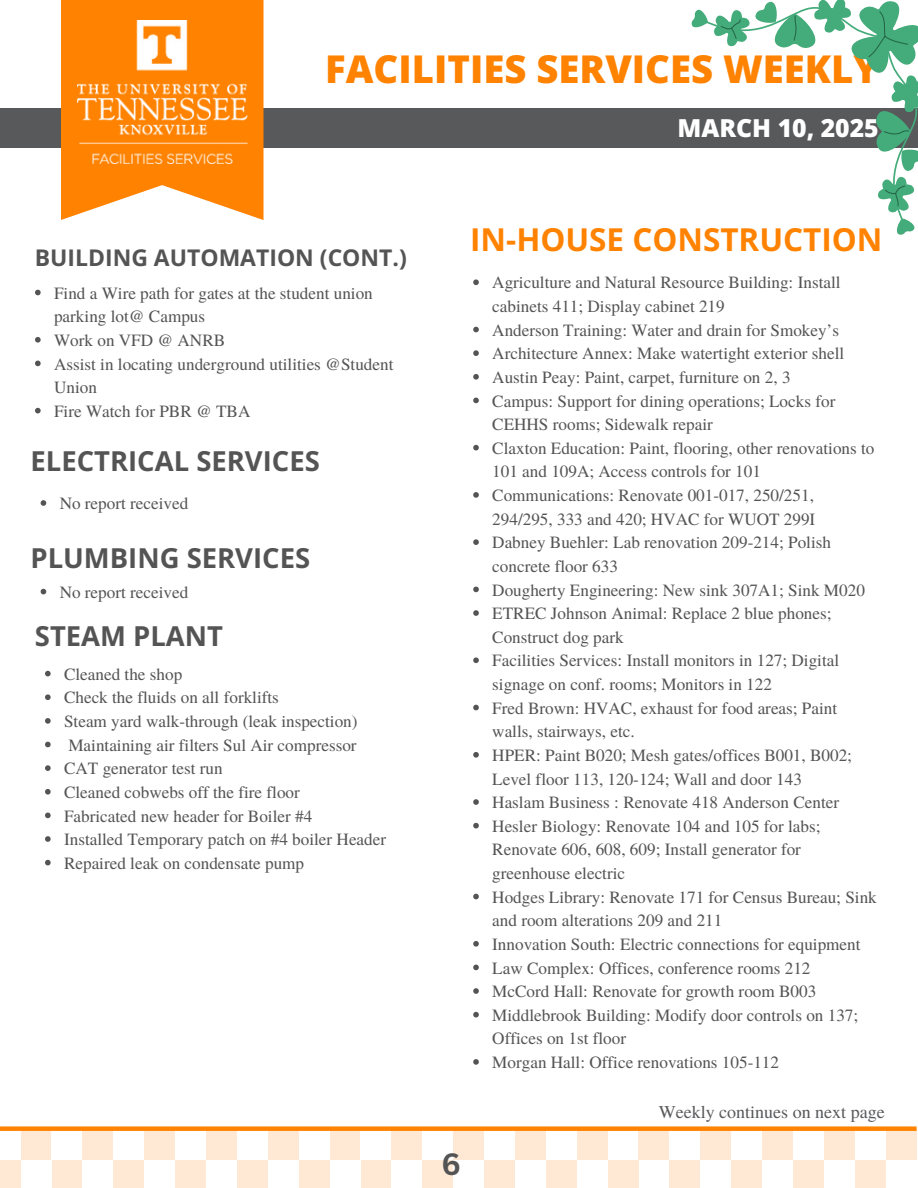
<style>
.page{position:relative;width:918px;height:1188px;background:#fff}
.page>*{position:absolute;margin:0;border:0;box-sizing:border-box;transform-origin:0 0}
.t1{font:800 38.25px "Open Sans";color:#ff8200}
.t2{font:700 31.5px "Open Sans";color:#ff8200}
.t3{font:700 30px "Canva Sans";color:#545454}
.t4{font:700 27.45px "Open Sans";color:#545454}
.t5{font:800 24.75px "Open Sans";color:#fff}
.t6{font:700 22.95px "Open Sans";color:#545454}
.t7{font:18px "Te X Gyre Termes";color:#58595b}
.t8{font:17.1px/23.7px "Te X Gyre Termes";color:#545454}
</style>
<div class="page">
<div style="left:0;top:108px;width:918px;height:40px;background:#58595b"></div>
<svg style="left:61px;top:0;width:203px;height:220px;fill:#ff8200"></svg>
<img style="left:77px;top:20px;width:170px;height:143px">
<div style="left:700px;top:1129px;width:31px;height:31px;background:#ffe9d4"></div>
<div style="left:762px;top:1129px;width:31px;height:31px;background:#ffe9d4"></div>
<div style="left:824px;top:1129px;width:31px;height:31px;background:#ffe9d4"></div>
<div style="left:886px;top:1129px;width:31px;height:31px;background:#ffe9d4"></div>
<div style="left:855px;top:1160px;width:31px;height:28px;background:#ffe9d4"></div>
<div style="left:793px;top:1160px;width:31px;height:28px;background:#ffe9d4"></div>
<div style="left:731px;top:1160px;width:31px;height:28px;background:#ffe9d4"></div>
<div style="left:669px;top:1160px;width:31px;height:28px;background:#ffe9d4"></div>
<div style="left:453px;top:1129px;width:31px;height:31px;background:#ffe9d4"></div>
<div style="left:515px;top:1129px;width:31px;height:31px;background:#ffe9d4"></div>
<div style="left:577px;top:1129px;width:31px;height:31px;background:#ffe9d4"></div>
<div style="left:639px;top:1129px;width:30px;height:31px;background:#ffe9d4"></div>
<div style="left:608px;top:1160px;width:31px;height:28px;background:#ffe9d4"></div>
<div style="left:546px;top:1160px;width:31px;height:28px;background:#ffe9d4"></div>
<div style="left:484px;top:1160px;width:31px;height:28px;background:#ffe9d4"></div>
<div style="left:422px;top:1160px;width:31px;height:28px;background:#ffe9d4"></div>
<div style="left:206px;top:1129px;width:31px;height:31px;background:#ffe9d4"></div>
<div style="left:268px;top:1129px;width:31px;height:31px;background:#ffe9d4"></div>
<div style="left:330px;top:1129px;width:30px;height:31px;background:#ffe9d4"></div>
<div style="left:391px;top:1129px;width:31px;height:31px;background:#ffe9d4"></div>
<div style="left:360px;top:1160px;width:31px;height:28px;background:#ffe9d4"></div>
<div style="left:299px;top:1160px;width:31px;height:28px;background:#ffe9d4"></div>
<div style="left:237px;top:1160px;width:31px;height:28px;background:#ffe9d4"></div>
<div style="left:175px;top:1160px;width:31px;height:28px;background:#ffe9d4"></div>
<div style="left:21px;top:1129px;width:31px;height:31px;background:#ffe9d4"></div>
<div style="left:82px;top:1129px;width:31px;height:31px;background:#ffe9d4"></div>
<div style="left:144px;top:1129px;width:31px;height:31px;background:#ffe9d4"></div>
<div style="left:113px;top:1160px;width:31px;height:28px;background:#ffe9d4"></div>
<div style="left:52px;top:1160px;width:30px;height:28px;background:#ffe9d4"></div>
<div style="left:0;top:1160px;width:21px;height:28px;background:#ffe9d4"></div>
<div style="left:0;top:1126px;width:917px;height:5px;background:#ff8200"></div>
<svg style="left:41px;top:500px;width:5px;height:6px"></svg>
<svg style="left:41px;top:589px;width:5px;height:5px"></svg>
<svg style="left:45px;top:671px;width:6px;height:5px"></svg>
<svg style="left:45px;top:694px;width:6px;height:6px"></svg>
<svg style="left:45px;top:718px;width:6px;height:6px"></svg>
<svg style="left:45px;top:742px;width:6px;height:5px"></svg>
<svg style="left:45px;top:765px;width:6px;height:6px"></svg>
<svg style="left:45px;top:789px;width:6px;height:6px"></svg>
<svg style="left:45px;top:813px;width:6px;height:5px"></svg>
<svg style="left:45px;top:836px;width:6px;height:6px"></svg>
<svg style="left:45px;top:860px;width:6px;height:5px"></svg>
<svg style="left:35px;top:290px;width:6px;height:5px"></svg>
<svg style="left:35px;top:337px;width:6px;height:6px"></svg>
<svg style="left:35px;top:361px;width:6px;height:5px"></svg>
<svg style="left:35px;top:408px;width:6px;height:5px"></svg>
<svg style="left:473px;top:279px;width:6px;height:6px"></svg>
<svg style="left:473px;top:327px;width:6px;height:5px"></svg>
<svg style="left:473px;top:350px;width:6px;height:6px"></svg>
<svg style="left:473px;top:374px;width:6px;height:6px"></svg>
<svg style="left:473px;top:398px;width:6px;height:5px"></svg>
<svg style="left:473px;top:445px;width:6px;height:5px"></svg>
<svg style="left:473px;top:492px;width:6px;height:6px"></svg>
<svg style="left:473px;top:539px;width:6px;height:6px"></svg>
<svg style="left:473px;top:587px;width:6px;height:5px"></svg>
<svg style="left:473px;top:610px;width:6px;height:6px"></svg>
<svg style="left:473px;top:657px;width:6px;height:6px"></svg>
<svg style="left:473px;top:705px;width:6px;height:5px"></svg>
<svg style="left:473px;top:752px;width:6px;height:6px"></svg>
<svg style="left:473px;top:799px;width:6px;height:6px"></svg>
<svg style="left:473px;top:823px;width:6px;height:5px"></svg>
<svg style="left:473px;top:894px;width:6px;height:5px"></svg>
<svg style="left:473px;top:941px;width:6px;height:6px"></svg>
<svg style="left:473px;top:965px;width:6px;height:5px"></svg>
<svg style="left:473px;top:988px;width:6px;height:6px"></svg>
<svg style="left:473px;top:1012px;width:6px;height:5px"></svg>
<svg style="left:473px;top:1059px;width:6px;height:6px"></svg>
<svg style="left:692px;top:0;width:226px;height:235px"></svg>
<svg style="left:721px;top:11px;width:188px;height:196px"></svg>
<p class="t1" style="left:325px;top:42px;width:555px">FACILITIES SERVICES WEEKLY</p>
<p class="t5" style="left:678px;top:111px;width:203px">MARCH 10, 2025</p>
<p class="t6" style="left:35px;top:241px;width:373px">BUILDING AUTOMATION (CONT.)</p>
<p class="t8" style="left:54px;top:280px;width:320px">Find a Wire path for gates at the student union parking lot@ Campus</p>
<p class="t8" style="left:54px;top:327px;width:173px">Work on VFD @ ANRB</p>
<p class="t8" style="left:54px;top:351px;width:341px">Assist in locating underground utilities @Student<br>Union</p>
<p class="t8" style="left:54px;top:398px;width:198px">Fire Watch for PBR @ TBA</p>
<h2 class="t4" style="left:31px;top:442px;width:291px">ELECTRICAL SERVICES</h2>
<h4 class="t8" style="left:60px;top:491px;width:130px">No report received</h4>
<p class="t4" style="left:31px;top:538px;width:281px">PLUMBING SERVICES</p>
<p class="t8" style="left:60px;top:579px;width:130px">No report received</p>
<p class="t4" style="left:35px;top:617px;width:190px">STEAM PLANT</p>
<p class="t8" style="left:64px;top:661px;width:120px">Cleaned the shop</p>
<h3 class="t8" style="left:64px;top:685px;width:216px">Check the fluids on all forklifts</h3>
<p class="t8" style="left:64px;top:709px;width:295px">Steam yard walk-through (leak inspection)</p>
<h3 class="t8" style="left:68px;top:732px;width:290px">Maintaining air filters Sul Air compressor</h3>
<p class="t8" style="left:64px;top:756px;width:160px">CAT generator test run</p>
<h3 class="t8" style="left:64px;top:779px;width:237px">Cleaned cobwebs off the fire floor</h3>
<p class="t8" style="left:64px;top:803px;width:250px">Fabricated new header for Boiler #4</p>
<p class="t8" style="left:64px;top:827px;width:324px">Installed Temporary patch on #4 boiler Header</p>
<p class="t8" style="left:64px;top:850px;width:242px">Repaired leak on condensate pump</p>
<h1 class="t3" style="left:441px;top:1143px;width:21px">6</h1>
<p class="t2" style="left:470px;top:218px;width:414px">IN-HOUSE CONSTRUCTION</p>
<p class="t8" style="left:492px;top:270px;width:350px">Agriculture and Natural Resource Building: Install cabinets 411; Display cabinet 219</p>
<p class="t8" style="left:492px;top:317px;width:348px">Anderson Training: Water and drain for Smokey’s</p>
<p class="t8" style="left:492px;top:341px;width:354px">Architecture Annex: Make watertight exterior shell</p>
<p class="t8" style="left:492px;top:365px;width:300px">Austin Peay: Paint, carpet, furniture on 2, 3</p>
<p class="t8" style="left:492px;top:388px;width:345px">Campus: Support for dining operations; Locks for<br>CEHHS rooms; Sidewalk repair</p>
<p class="t8" style="left:492px;top:435px;width:384px">Claxton Education: Paint, flooring, other renovations to<br>101 and 109A; Access controls for 101</p>
<p class="t8" style="left:492px;top:483px;width:325px">Communications: Renovate 001-017, 250/251,<br>294/295, 333 and 420; HVAC for WUOT 299I</p>
<p class="t8" style="left:492px;top:530px;width:340px">Dabney Buehler: Lab renovation 209-214; Polish concrete floor 633</p>
<p class="t8" style="left:492px;top:577px;width:374px">Dougherty Engineering: New sink 307A1; Sink M020</p>
<p class="t8" style="left:492px;top:601px;width:341px">ETREC Johnson Animal: Replace 2 blue phones;<br>Construct dog park</p>
<p class="t8" style="left:492px;top:648px;width:348px">Facilities Services: Install monitors in 127; Digital signage on conf. rooms; Monitors in 122</p>
<p class="t8" style="left:492px;top:695px;width:346px">Fred Brown: HVAC, exhaust for food areas; Paint walls, stairways, etc.</p>
<p class="t8" style="left:492px;top:743px;width:361px">HPER: Paint B020; Mesh gates/offices B001, B002;<br>Level floor 113, 120-124; Wall and door 143</p>
<p class="t8" style="left:492px;top:790px;width:348px">Haslam Business : Renovate 418 Anderson Center</p>
<p class="t8" style="left:492px;top:813px;width:330px">Hesler Biology: Renovate 104 and 105 for labs;<br>Renovate 606, 608, 609; Install generator for greenhouse electric</p>
<p class="t8" style="left:492px;top:884px;width:386px">Hodges Library: Renovate 171 for Census Bureau; Sink and room alterations 209 and 211</p>
<p class="t8" style="left:492px;top:932px;width:370px">Innovation South: Electric connections for equipment</p>
<p class="t8" style="left:492px;top:955px;width:320px">Law Complex: Offices, conference rooms 212</p>
<p class="t8" style="left:492px;top:979px;width:326px">McCord Hall: Renovate for growth room B003</p>
<p class="t8" style="left:492px;top:1002px;width:368px">Middlebrook Building: Modify door controls on 137;<br>Offices on 1st floor</p>
<p class="t8" style="left:492px;top:1050px;width:288px">Morgan Hall: Office renovations 105-112</p>
<h3 class="t7" style="left:659px;top:1099px;width:227px">Weekly continues on next page</h3>
</div>
